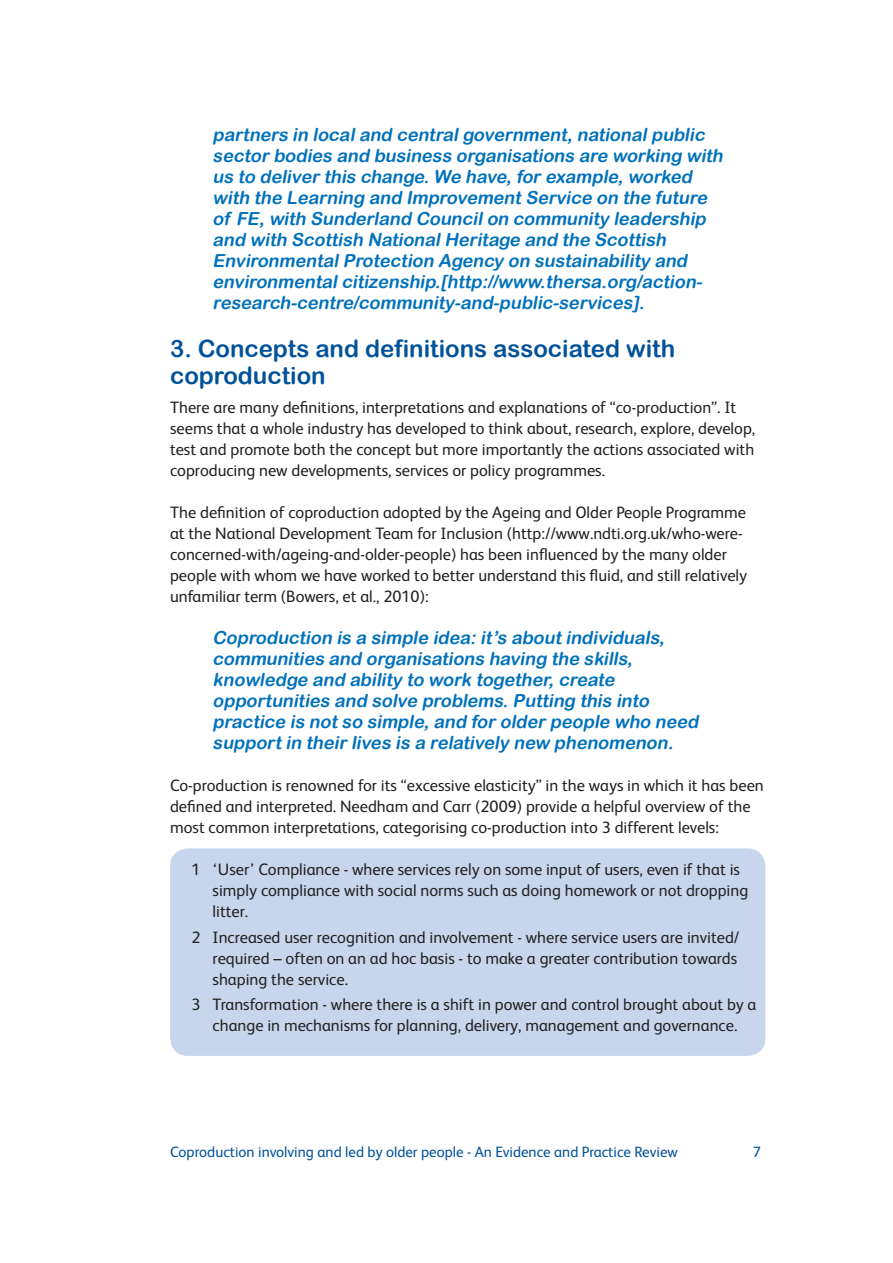
<style>
.page{position:relative;width:893px;height:1263px;background:#fff}
.page>*{position:absolute;margin:0;border:0;box-sizing:border-box;transform-origin:0 0}
.subheader{font:24px/27px "Arial Rounded MT Bold";color:#01529a}
.quotes{font:italic 18px/21px "Arial Rounded MT Bold";color:#0071bb}
.text{font:16.5px/21px "FS Albert";color:#231f20}
.boxbullets{font:16.5px/21px "FS Albert";color:#231f20}
.t1{font:15px "FS Albert";color:#01529a}
</style>
<div class="page">
<div style="left:170px;top:848px;width:595px;height:208px;background:#c7d6ed;border-radius:18px"></div>
<p class="quotes" style="left:213px;top:124px;width:515px">partners in localand centralgovernment,nationalpublic sector bodies and business organisations are working with us to deliver this change.We have,for example,worked with the Learning and ImprovementService on the future of FE,with Sunderland Councilon community leadership and with Scottish NationalHeritage and the Scottish EnvironmentalProtection Agency on sustainability and environmentalcitizenship.[http://www.thersa.org/action&shy;research-centre/community-and-public-services].</p>
<p class="subheader" style="left:170px;top:334px;width:507px">3. Concepts and definitions associated with coproduction</p>
<p class="text" style="left:170px;top:396px;width:587px">There are many definitions, interpretations and explanations of “co-production”. It seems that a whole industry has developed to think about, research, explore, develop, test and promote both the concept but more importantly the actions associated with coproducing new developments, services or policy programmes.</p>
<p class="text" style="left:170px;top:501px;width:579px">The definition of coproduction adopted by the Ageing and Older People Programme at the National Development Team for Inclusion (http://www.ndti.org.uk/who-were&shy;concerned-with/ageing-and-older-people) has been influenced by the many older people with whom we have worked to better understand this fluid, and still relatively unfamiliar term (Bowers, et al., 2010):</p>
<p class="quotes" style="left:213px;top:627px;width:491px">Coproduction is a simple idea:it’s aboutindividuals, communities and organisations having the skills, knowledge and ability to work together,create opportunities and solve problems.Putting this into practice is notso simple,and for older people who need supportin their lives is a relatively new phenomenon.</p>
<p class="text" style="left:170px;top:774px;width:595px">Co-production is renowned for its “excessive elasticity” in the ways in which it has been defined and interpreted. Needham and Carr (2009) provide a helpful overview of the most common interpretations, categorising co-production into 3 different levels:</p>
<p class="boxbullets" style="left:213px;top:858px;width:537px;text-indent:-21px">1 ‘User’ Compliance - where services rely on some input of users, even if that is simply compliance with social norms such as doing homework or not dropping litter.</p>
<p class="boxbullets" style="left:213px;top:925px;width:528px;text-indent:-21px">2 Increased user recognition and involvement - where service users are invited/ required – often on an ad hoc basis - to make a greater contribution towards shaping the service.</p>
<p class="boxbullets" style="left:191px;top:993px;width:566px;text-align:center">3 Transformation - where there is a shift in power and control brought about by a change in mechanisms for planning, delivery, management and governance.</p>
<p class="t1" style="left:170px;top:1141px;width:509px">Coproduction involving and led by older people - An Evidence and Practice Review</p>
<p class="t1" style="left:753px;top:1141px;width:10px">7</p>
</div>
